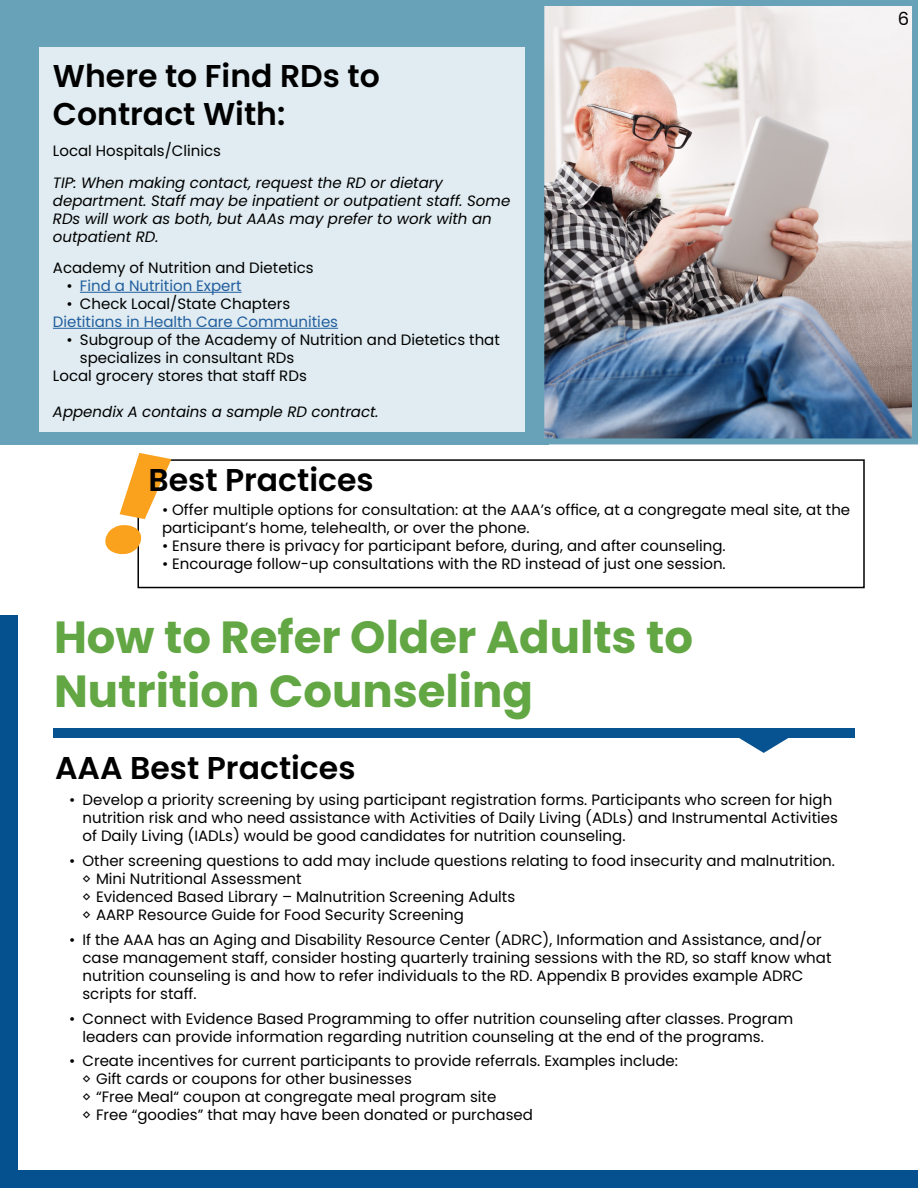
<style>
.page{position:relative;width:918px;height:1188px;background:#fff}
.page>*{position:absolute;margin:0;border:0;box-sizing:border-box;transform-origin:0 0}
.H2{font:700 45px/54px "Poppins";color:#62a744}
.SubHeader{font:600 31.5px/37.8px "Poppins";color:#000}
.t1{font:18px "Poppins";color:#000}
.Paragraph_Style_2{font:15px/18px "Poppins";color:#000}
.Paragraph_Style_2-2{font:italic 15px/18px "Poppins";color:#000}
.Paragraph_Style_2-3{font:15px "Poppins";color:#215e9e}
.s1{color:#000}
</style>
<div class="page">
<div style="left:137px;top:459px;width:728px;height:129px;border:2px solid #000101"></div>
<div style="left:0;top:0;width:549px;height:444px;background:#67a2b9"></div>
<div style="left:39px;top:48px;width:486px;height:384px;background:#e0ecf1"></div>
<img style="left:545px;top:7px;width:366px;height:430px">
<div style="left:538px;top:0;width:380px;height:444px;border:6px solid #67a2b9"></div>
<hr style="left:80px;top:292px;width:162px;height:1px;background:#215e9e">
<hr style="left:53px;top:328px;width:285px;height:1px;background:#215e9e">
<div style="left:53px;top:728px;width:802px;height:10px;background:#075290"></div>
<svg style="left:739px;top:738px;width:49px;height:15px"></svg>
<div style="left:0;top:616px;width:17px;height:572px;background:#05518f"></div>
<div style="left:14px;top:1171px;width:904px;height:17px;background:#05518f"></div>
<hr style="left:917px;top:1061px;width:1px;height:127px;background:#05518f">
<svg style="left:137px;top:459px;width:34px;height:101px"></svg>
<h1 class="SubHeader" style="left:53px;top:57px;width:328px">Where to Find RDs to<br>Contract With:</h1>
<p class="Paragraph_Style_2" style="left:53px;top:142px;width:170px">Local Hospitals/Clinics</p>
<p class="Paragraph_Style_2-2" style="left:53px;top:173px;width:459px">TIP: When making contact, request the RD or dietary department. Staff may be inpatient or outpatient staff. Some RDs will work as both, but AAAs may prefer to work with an outpatient RD.</p>
<p class="Paragraph_Style_2" style="left:53px;top:259px;width:262px">Academy of Nutrition and Dietetics</p>
<p class="Paragraph_Style_2-3" style="left:66px;top:277px;width:177px"><span class="s1">•</span> Find a Nutrition Expert</p>
<p class="Paragraph_Style_2" style="left:66px;top:295px;width:225px">• Check Local/State Chapters</p>
<p class="Paragraph_Style_2-3" style="left:53px;top:313px;width:287px">Dietitians in Health Care Communities</p>
<p class="Paragraph_Style_2" style="left:80px;top:331px;width:422px;text-indent:-14px">• Subgroup of the Academy of Nutrition and Dietetics that specializes in consultant RDs</p>
<p class="Paragraph_Style_2" style="left:53px;top:367px;width:255px">Local grocery stores that staff RDs</p>
<p class="Paragraph_Style_2-2" style="left:53px;top:403px;width:327px">Appendix A contains a sample RD contract.</p>
<h1 class="SubHeader" style="left:148px;top:461px;width:227px">Best Practices</h1>
<p class="Paragraph_Style_2" style="left:162px;top:501px;width:690px">• Offer multiple options for consultation: at the AAA’s office, at a congregate meal site, at the participant’s home, telehealth, or over the phone.</p>
<p class="Paragraph_Style_2" style="left:162px;top:537px;width:565px">• Ensure there is privacy for participant before, during, and after counseling.</p>
<p class="Paragraph_Style_2" style="left:162px;top:555px;width:565px">• Encourage follow-up consultations with the RD instead of just one session.</p>
<p class="H2" style="left:54px;top:610px;width:641px">How to Refer Older Adults to<br>Nutrition Counseling</p>
<h1 class="SubHeader" style="left:55px;top:749px;width:302px">AAA Best Practices</h1>
<p class="Paragraph_Style_2" style="left:82px;top:791px;width:757px;text-indent:-14px">• Develop a priority screening by using participant registration forms. Participants who screen for high nutrition risk and who need assistance with Activities of Daily Living (ADLs) and Instrumental Activities of Daily Living (IADLs) would be good candidates for nutrition counseling.</p>
<p class="Paragraph_Style_2" style="left:69px;top:852px;width:768px">• Other screening questions to add may include questions relating to food insecurity and malnutrition.</p>
<p class="Paragraph_Style_2" style="left:82px;top:870px;width:221px">◊ Mini Nutritional Assessment</p>
<p class="Paragraph_Style_2" style="left:82px;top:888px;width:434px">◊ Evidenced Based Library – Malnutrition Screening Adults</p>
<p class="Paragraph_Style_2" style="left:82px;top:906px;width:383px">◊ AARP Resource Guide for Food Security Screening</p>
<p class="Paragraph_Style_2" style="left:82px;top:931px;width:751px;text-indent:-14px">• If the AAA has an Aging and Disability Resource Center (ADRC), Information and Assistance, and/or case management staff, consider hosting quarterly training sessions with the RD, so staff know what nutrition counseling is and how to refer individuals to the RD. Appendix B provides example ADRC scripts for staff.</p>
<p class="Paragraph_Style_2" style="left:82px;top:1009px;width:712px;text-indent:-14px">• Connect with Evidence Based Programming to offer nutrition counseling after classes. Program leaders can provide information regarding nutrition counseling at the end of the programs.</p>
<p class="Paragraph_Style_2" style="left:69px;top:1052px;width:611px">• Create incentives for current participants to provide referrals. Examples include:</p>
<p class="Paragraph_Style_2" style="left:82px;top:1070px;width:331px">◊ Gift cards or coupons for other businesses</p>
<p class="Paragraph_Style_2" style="left:82px;top:1088px;width:415px">◊ “Free Meal“ coupon at congregate meal program site</p>
<p class="Paragraph_Style_2" style="left:82px;top:1106px;width:452px">◊ Free “goodies” that may have been donated or purchased</p>
<p class="t1" style="left:898px;top:9px;width:13px">6</p>
</div>
